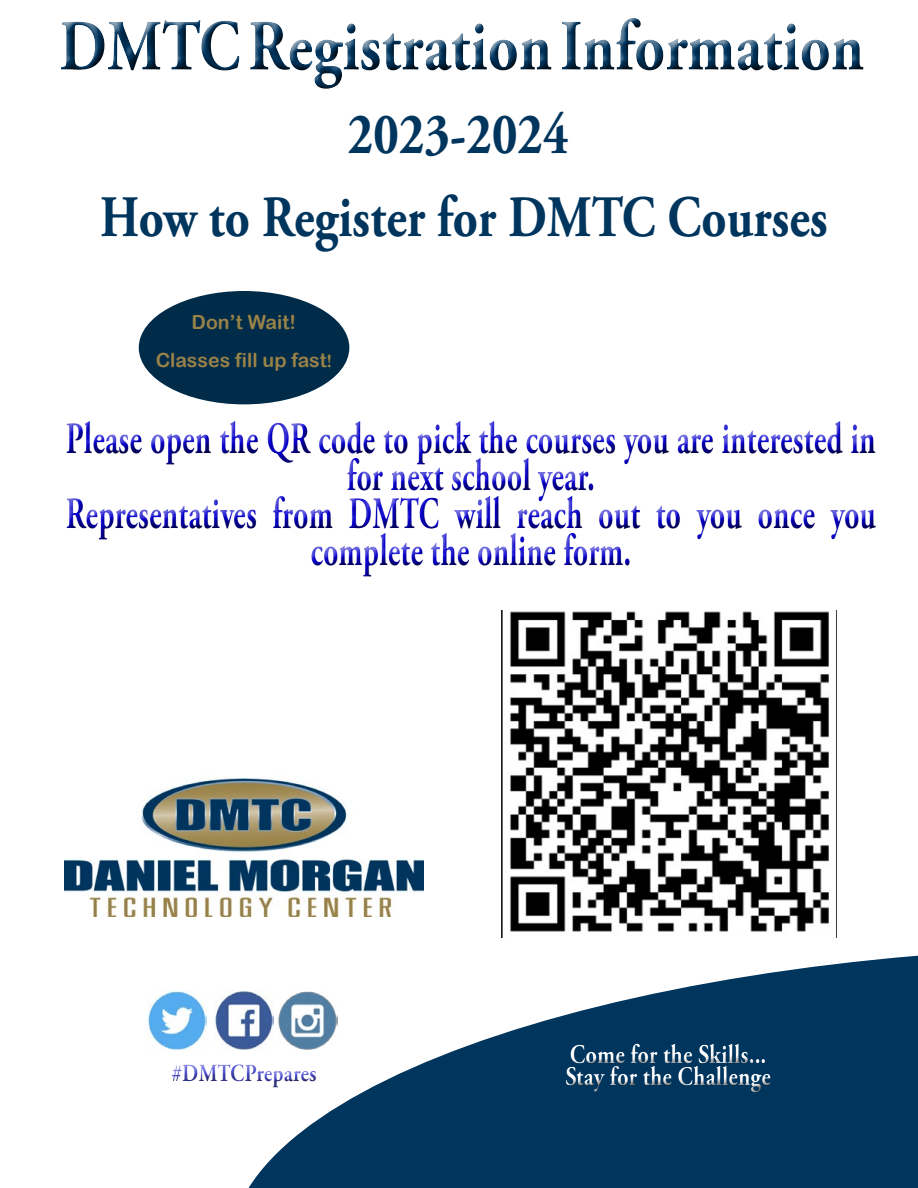
<style>
.page{position:relative;width:918px;height:1188px;background:#fff}
.page>*{position:absolute;margin:0;border:0;box-sizing:border-box;transform-origin:0 0}
.t1{font:700 72px "Adobe Garamond Pro";letter-spacing:.005em;color:#00355e;scale:.83 1}
.t2{font:700 58.5px/82.9px "Adobe Garamond Pro";letter-spacing:.005em;color:#00355e;text-align:center;scale:.83 1}
.t3{font:700 45px/37.5px "Adobe Garamond Pro";letter-spacing:.005em;color:#0700ca;text-align:center;scale:.67 1}
.t4{font:700 27px "Adobe Garamond Pro";letter-spacing:.005em;color:#fff;scale:.83 1}
.t5{font:700 24.75px "Adobe Garamond Pro";letter-spacing:.005em;color:#4f52d3;scale:.83 1}
.t6{font:19.5px/37.8px "Arial Rounded MT Bold";color:#9a8348;text-align:center}
.s1{font-family:"Garamond";font-weight:700}
</style>
<div class="page">
<svg style="left:237px;top:955px;width:681px;height:233px;fill:#00355e"></svg>
<div style="left:58px;top:413px;width:828px;height:174px;background:#000;opacity:.75"></div>
<div style="left:139px;top:291px;width:210px;height:113px;background:#002b49;border-radius:50%"></div>
<div style="left:555px;top:1033px;width:224px;height:66px;background:#00355e"></div>
<div style="left:557px;top:1037px;width:224px;height:66px;background:#000;opacity:.75"></div>
<div style="left:161px;top:1058px;width:163px;height:37px;background:#fff"></div>
<div style="left:164px;top:1059px;width:163px;height:37px;background:#000;opacity:.75"></div>
<div style="left:52px;top:13px;width:822px;height:86px;background:#000;opacity:.75"></div>
<img style="left:501px;top:610px;width:328px;height:328px">
<img style="left:148px;top:991px;width:58px;height:59px">
<img style="left:215px;top:991px;width:59px;height:59px">
<img style="left:278px;top:991px;width:59px;height:59px">
<img style="left:64px;top:777px;width:360px;height:140px">
<h1 class="t1" style="left:59px;top:5px;width:971px">DMTC Registration Information</h1>
<h2 class="t2" style="left:100px;top:94px;width:878px">2023-2024<br>How to Register for DMTC Courses</h2>
<p class="t6" style="left:156px;top:303px;width:178px">Don’t Wait!<br>Classes fill up fast<span class="s1">!</span></p>
<p class="t3" style="left:66px;top:420px;width:1211px">Please open the QR code to pick the courses you are interested in for next school year.<br>Representatives from DMTC will reach out to you once you complete the online form.</p>
<p class="t4" style="left:570px;top:1039px;width:239px">Come for the Skills...</p>
<p class="t5" style="left:171px;top:1059px;width:176px">#DMTCPrepares</p>
<p class="t4" style="left:565px;top:1061px;width:249px">Stay for the Challenge</p>
</div>
